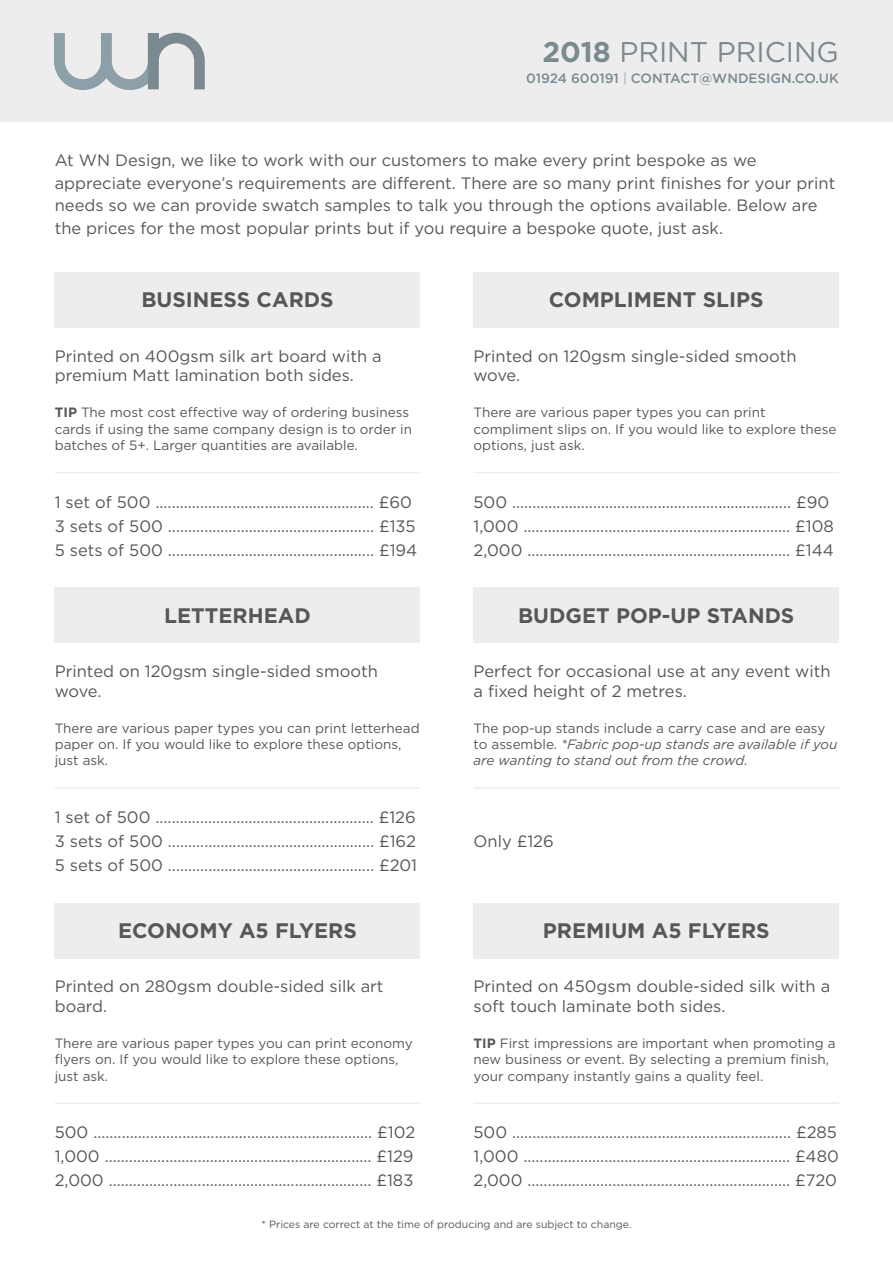
<style>
.page{position:relative;width:893px;height:1263px;background:#fff}
.page>*{position:absolute;margin:0;border:0;box-sizing:border-box;transform-origin:0 0}
.t1{font:28.5px "Gotham";color:#7b8a91}
.t2{font:700 21px "Gotham";color:#575756}
.t3{font:16.5px/24px "Gotham";color:#575756}
.t4{font:13.5px/16.2px "Gotham";color:#575756}
.t5{font:italic 13.5px/16.2px "Gotham";color:#575756}
.t6{font:500 13.5px "Gotham";color:#7b8a91}
.t7{font:10.5px "Gotham";color:#575756}
.s1{font-weight:700}
.s2{font-weight:300}
.s3{font-style:normal}
</style>
<div class="page">
<div style="left:0;top:0;width:893px;height:121px;background:#ededed"></div>
<svg style="left:54px;top:33px;width:151px;height:57px"></svg>
<div style="left:55px;top:272px;width:365px;height:56px;background:#ededed"></div>
<hr style="left:55px;top:472px;width:365px;height:1px;background:#ededed">
<div style="left:473px;top:272px;width:366px;height:56px;background:#ededed"></div>
<hr style="left:473px;top:472px;width:366px;height:1px;background:#ededed">
<div style="left:55px;top:587px;width:365px;height:56px;background:#ededed"></div>
<hr style="left:55px;top:787px;width:365px;height:2px;background:#ededed">
<div style="left:55px;top:903px;width:365px;height:55px;background:#ededed"></div>
<hr style="left:55px;top:1102px;width:365px;height:2px;background:#ededed">
<div style="left:473px;top:903px;width:366px;height:55px;background:#ededed"></div>
<hr style="left:473px;top:1102px;width:366px;height:2px;background:#ededed">
<div style="left:473px;top:587px;width:366px;height:56px;background:#ededed"></div>
<hr style="left:473px;top:787px;width:366px;height:2px;background:#ededed">
<h1 class="t1" style="left:542px;top:34px;width:298px"><span class="s1">2018</span> PRINT PRICING</h1>
<p class="t6" style="left:526px;top:70px;width:314px">01924 600191 <span class="s2">|</span> CONTACT@WNDESIGN.CO.UK</p>
<p class="t3" style="left:55px;top:149px;width:782px;line-height:22.5px">At WN Design, we like to work with our customers to make every print bespoke as we appreciate everyone’s requirements are different. There are so many print finishes for your print needs so we can provide swatch samples to talk you through the options available. Below are the prices for the most popular prints but if you require a bespoke quote, just ask.</p>
<p class="t2" style="left:141px;top:286px;width:194px">BUSINESS CARDS</p>
<p class="t3" style="left:55px;top:345px;width:328px;line-height:19.8px">Printed on 400gsm silk art board with a premium Matt lamination both sides.</p>
<p class="t4" style="left:55px;top:404px;width:359px"><span class="s1">TIP</span> The most cost effective way of ordering business cards if using the same company design is to order in batches of 5+. Larger quantities are available.</p>
<p class="t3" style="left:55px;top:489px;width:364px">1 set of 500 ...................................................... £60<br>3 sets of 500 ................................................... £135<br>5 sets of 500 ................................................... £194</p>
<p class="t2" style="left:164px;top:601px;width:148px">LETTERHEAD</p>
<p class="t3" style="left:55px;top:661px;width:325px;line-height:19.8px">Printed on 120gsm single-sided smooth wove.</p>
<p class="t4" style="left:55px;top:720px;width:366px">There are various paper types you can print letterhead paper on. If you would like to explore these options, just ask.</p>
<p class="t3" style="left:55px;top:805px;width:364px;text-align:justify">1 set of 500 ...................................................... £126<br>3 sets of 500 ................................................... £162<br>5 sets of 500 ................................................... £201</p>
<p class="t2" style="left:118px;top:917px;width:240px">ECONOMY A5 FLYERS</p>
<p class="t3" style="left:55px;top:976px;width:330px;line-height:19.8px">Printed on 280gsm double-sided silk art board.</p>
<p class="t4" style="left:55px;top:1035px;width:359px">There are various paper types you can print economy flyers on. If you would like to explore these options, just ask.</p>
<p class="t3" style="left:55px;top:1120px;width:362px;text-align:justify">500 ..................................................................... £102<br>1,000 .................................................................. £129<br>2,000 ................................................................. £183</p>
<p class="t2" style="left:549px;top:286px;width:216px">COMPLIMENT SLIPS</p>
<p class="t3" style="left:473px;top:345px;width:325px;line-height:19.8px">Printed on 120gsm single-sided smooth wove.</p>
<p class="t4" style="left:473px;top:404px;width:364px">There are various paper types you can print compliment slips on. If you would like to explore these options, just ask.</p>
<p class="t3" style="left:473px;top:489px;width:362px">500 ..................................................................... £90<br>1,000 .................................................................. £108<br>2,000 ................................................................. £144</p>
<p class="t2" style="left:518px;top:601px;width:278px">BUDGET POP-UP STANDS</p>
<p class="t3" style="left:473px;top:661px;width:359px;line-height:19.8px">Perfect for occasional use at any event with a fixed height of 2 metres.</p>
<p class="t5" style="left:473px;top:720px;width:365px"><span class="s3">The pop-up stands include a carry case and are easy to assemble.</span> *Fabric pop-up stands are available if you are wanting to stand out from the crowd.</p>
<p class="t3" style="left:473px;top:829px;width:82px">Only £126</p>
<p class="t2" style="left:543px;top:917px;width:228px">PREMIUM A5 FLYERS</p>
<p class="t3" style="left:473px;top:976px;width:358px;line-height:19.8px">Printed on 450gsm double-sided silk with a soft touch laminate both sides.</p>
<p class="t4" style="left:473px;top:1035px;width:364px"><span class="s1">TIP</span> First impressions are important when promoting a new business or event. By selecting a premium finish, your company instantly gains a quality feel.</p>
<p class="t3" style="left:473px;top:1120px;width:367px;text-align:justify">500 ..................................................................... £285<br>1,000 .................................................................. £480<br>2,000 ................................................................. £720</p>
<p class="t7" style="left:261px;top:1218px;width:372px">* Prices are correct at the time of producing and are subject to change.</p>
</div>
